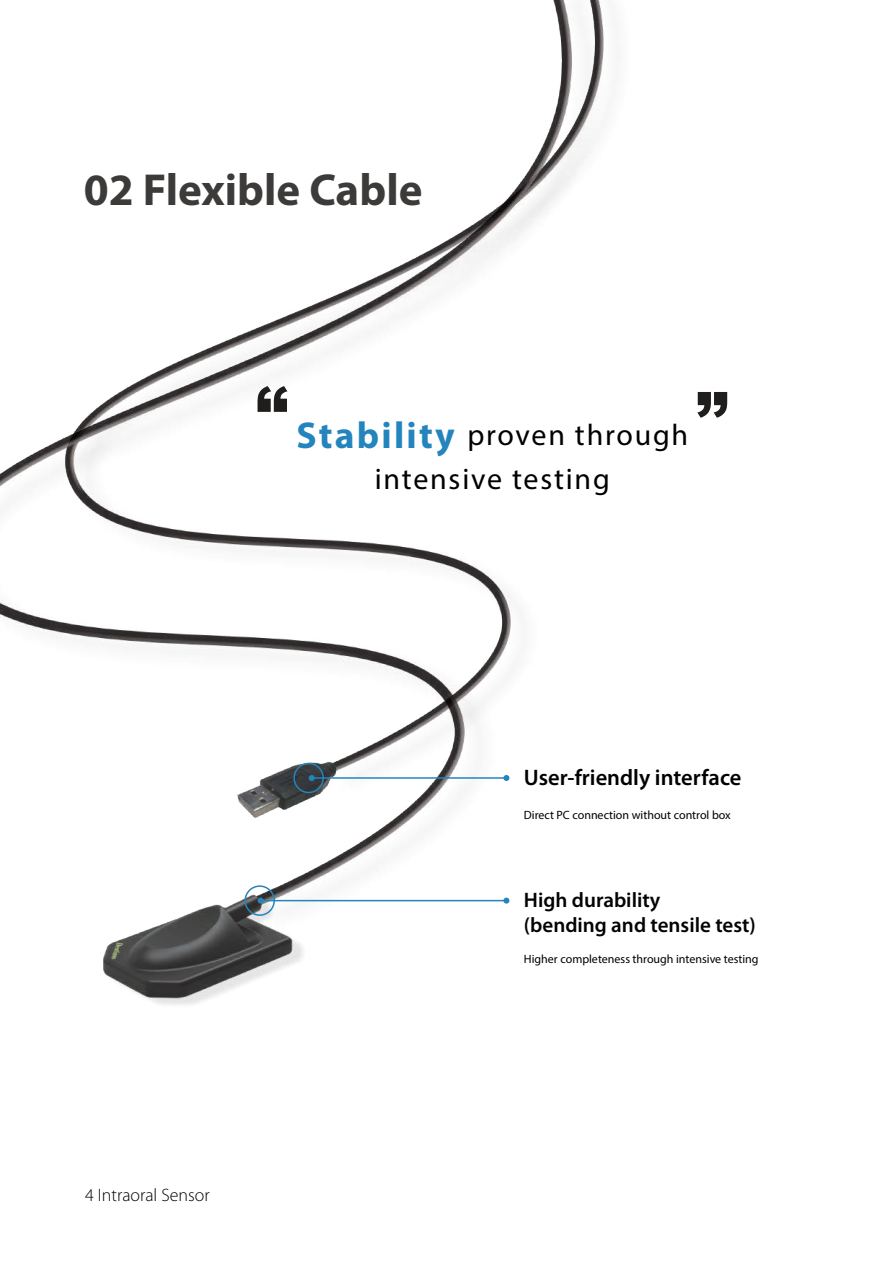
<style>
.page{position:relative;width:893px;height:1263px;background:#fff}
.page>*{position:absolute;margin:0;border:0;box-sizing:border-box;transform-origin:0 0}
.t1{font:84px "YDIYGO350";color:#1f1e1d}
.t2{font:700 45px "Myriad Pro";color:#3d3b3a}
.t3{font:30px/44.2px "Myriad Pro";letter-spacing:.06em;color:#000;text-align:center}
.t4{font:600 22.5px "Myriad Pro";color:#000}
.t5{font:600 21px/25.2px "Myriad Pro";color:#030303}
.t6{font:300 18px "Myriad Pro";color:#030303}
.t7{font:12px "Myriad Pro";color:#000}
.s1{font-weight:700;font-size:37.5px;color:#2484bd}
</style>
<div class="page">
<img style="left:0;top:0;width:604px;height:1005px">
<div style="left:244px;top:885px;width:31px;height:31px;border:2px solid #2484bd;border-radius:50%"></div>
<hr style="left:261px;top:900px;width:245px;height:1px;background:#2484bd">
<svg style="left:258px;top:898px;width:6px;height:6px"></svg>
<svg style="left:503px;top:898px;width:6px;height:6px"></svg>
<div style="left:293px;top:763px;width:31px;height:30px;border:2px solid #2484bd;border-radius:50%"></div>
<hr style="left:312px;top:777px;width:194px;height:2px;background:#2484bd">
<svg style="left:309px;top:775px;width:6px;height:6px"></svg>
<svg style="left:503px;top:775px;width:6px;height:6px"></svg>
<h2 class="t2" style="left:84px;top:165px;width:340px">02 Flexible Cable</h2>
<h1 class="t1" style="left:293px;top:414px;width:85px;rotate:-180deg">”</h1>
<h3 class="t3" style="left:296px;top:412px;width:393px"><span class="s1">Stability</span> proven through intensive testing</h3>
<h1 class="t1" style="left:692px;top:389px;width:85px">”</h1>
<h3 class="t4" style="left:524px;top:763px;width:219px">User-friendly interface</h3>
<p class="t7" style="left:524px;top:807px;width:208px">Direct PC connection without control box</p>
<h3 class="t5" style="left:524px;top:887px;width:233px">High durability<br>(bending and tensile test)</h3>
<h3 class="t6" style="left:85px;top:1185px;width:126px">4 Intraoral Sensor</h3>
<p class="t7" style="left:524px;top:952px;width:236px">Higher completeness through intensive testing</p>
</div>
